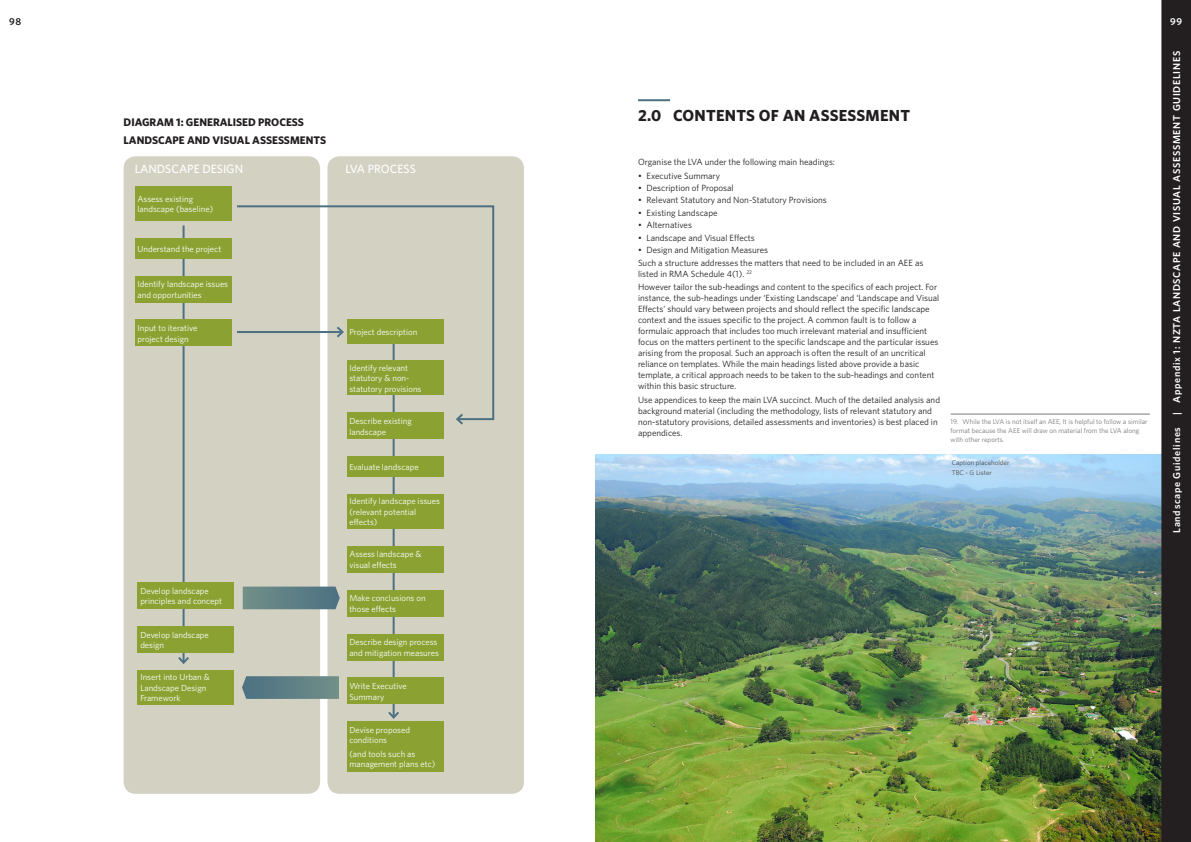
<style>
.page{position:relative;width:1191px;height:842px;background:#fff}
.page>*{position:absolute;margin:0;border:0;box-sizing:border-box;transform-origin:0 0}
.heading_title_number{font:700 16px "Whitney";letter-spacing:.015em;color:#231f20}
.Body_Subhead_02{font:500 12px "Whitney";color:#fff}
.Body_Subhead_01{font:700 11px "Whitney";color:#231f20}
.t1{font:600 10px "Whitney";letter-spacing:.07em;color:#fff}
.t2{font:600 10px "Whitney";color:#231f20}
.Body{font:9px/11px "Whitney";color:#231f20}
.Body_Bullets_01{font:9px "Whitney";color:#231f20}
.Graph_body_text{font:8.8px/10.5px "Whitney";color:#fff}
.t3{font:7px/9px "Whitney";color:#76787b}
.Image_caption{font:6.9px "Whitney";color:#4b4c4d}
</style>
<div class="page">
<hr style="left:638px;top:99px;width:32px;height:2px;background:#4d7182">
<img style="left:595px;top:454px;width:566px;height:388px">
<svg style="left:1161px;top:0;width:30px;height:842px;background:#2f2c2c"></svg>
<div style="left:327px;top:156px;width:197px;height:638px;background:#d2d1c2;border-radius:12px"></div>
<div style="left:124px;top:156px;width:196px;height:638px;background:#d2d1c2;border-radius:12px"></div>
<svg style="left:243px;top:587px;width:97px;height:22px;background:#618186"></svg>
<svg style="left:242px;top:676px;width:97px;height:23px;background:#628287"></svg>
<hr style="left:393px;top:326px;width:2px;height:391px;background:#4d7182">
<svg style="left:388px;top:709px;width:11px;height:10px"></svg>
<hr style="left:183px;top:225px;width:2px;height:438px;background:#4d7182">
<svg style="left:178px;top:655px;width:11px;height:9px"></svg>
<div style="left:135px;top:186px;width:97px;height:35px;background:#8ba233"></div>
<div style="left:135px;top:238px;width:97px;height:21px;background:#8ba233"></div>
<div style="left:135px;top:276px;width:97px;height:26px;background:#8ba233"></div>
<div style="left:135px;top:319px;width:97px;height:27px;background:#8ba233"></div>
<div style="left:137px;top:582px;width:97px;height:27px;background:#8ba233"></div>
<div style="left:137px;top:626px;width:97px;height:27px;background:#8ba233"></div>
<div style="left:137px;top:670px;width:97px;height:34px;background:#8ba233"></div>
<div style="left:346px;top:412px;width:97px;height:27px;background:#8ba233"></div>
<div style="left:346px;top:456px;width:97px;height:21px;background:#8ba233"></div>
<div style="left:346px;top:494px;width:97px;height:35px;background:#8ba233"></div>
<div style="left:346px;top:546px;width:97px;height:27px;background:#8ba233"></div>
<div style="left:346px;top:590px;width:97px;height:27px;background:#8ba233"></div>
<div style="left:346px;top:634px;width:97px;height:26px;background:#8ba233"></div>
<div style="left:346px;top:677px;width:97px;height:27px;background:#8ba233"></div>
<div style="left:346px;top:721px;width:97px;height:50px;background:#8ba233"></div>
<svg style="left:237px;top:204px;width:258px;height:217px"></svg>
<svg style="left:454px;top:412px;width:11px;height:13px"></svg>
<hr style="left:237px;top:331px;width:105px;height:2px;background:#4d7182">
<svg style="left:334px;top:324px;width:11px;height:16px"></svg>
<hr style="left:950px;top:414px;width:199px;height:1px;background:#76787b">
<p class="t2" style="left:9px;top:15px;width:14px">98</p>
<p class="t1" style="left:1170px;top:15px;width:14px">99</p>
<p class="Body_Subhead_01" style="left:124px;top:115px;width:182px">DIAGRAM 1: GENERALISED PROCESS</p>
<p class="Body_Subhead_01" style="left:124px;top:133px;width:204px">LANDSCAPE AND VISUAL ASSESSMENTS</p>
<p class="Body_Subhead_02" style="left:135px;top:162px;width:110px">LANDSCAPE DESIGN</p>
<p class="Body_Subhead_02" style="left:345px;top:162px;width:72px">LVA PROCESS</p>
<p class="Graph_body_text" style="left:137px;top:193px;width:77px">Assess existing landscape (baseline)</p>
<p class="Graph_body_text" style="left:137px;top:243px;width:85px">Understand the project</p>
<p class="Graph_body_text" style="left:137px;top:279px;width:92px">Identify landscape issues and opportunities</p>
<p class="Graph_body_text" style="left:137px;top:323px;width:61px">Input to iterative project design</p>
<p class="Graph_body_text" style="left:140px;top:585px;width:83px">Develop landscape principles and concept</p>
<p class="Graph_body_text" style="left:140px;top:629px;width:70px">Develop landscape design</p>
<p class="Graph_body_text" style="left:140px;top:672px;width:71px">Insert into Urban &amp;<br>Landscape Design<br>Framework</p>
<p class="Graph_body_text" style="left:349px;top:327px;width:69px">Project description</p>
<p class="Graph_body_text" style="left:349px;top:362px;width:74px">Identify relevant statutory &amp; non&shy;statutory provisions</p>
<p class="Graph_body_text" style="left:349px;top:416px;width:64px">Describe existing landscape</p>
<p class="Graph_body_text" style="left:349px;top:462px;width:71px">Evaluate landscape</p>
<p class="Graph_body_text" style="left:349px;top:496px;width:92px">Identify landscape issues (relevant potential effects)</p>
<p class="Graph_body_text" style="left:349px;top:549px;width:74px">Assess landscape &amp; visual effects</p>
<p class="Graph_body_text" style="left:349px;top:593px;width:78px">Make conclusions on those effects</p>
<p class="Graph_body_text" style="left:349px;top:637px;width:91px">Describe design process and mitigation measures</p>
<p class="Graph_body_text" style="left:349px;top:681px;width:59px">Write Executive<br>Summary</p>
<p class="Graph_body_text" style="left:349px;top:724px;width:62px">Devise proposed conditions</p>
<p class="Graph_body_text" style="left:349px;top:748px;width:87px">(and tools such as management plans etc)</p>
<p class="heading_title_number" style="left:638px;top:105px;width:274px">2.0 CONTENTS OF AN ASSESSMENT</p>
<p class="Body" style="left:638px;top:156px;width:198px">Organise the LVA under the following main headings:</p>
<p class="Body_Bullets_01" style="left:638px;top:170px;width:83px">• Executive Summary</p>
<p class="Body_Bullets_01" style="left:638px;top:182px;width:97px">• Description of Proposal</p>
<p class="Body_Bullets_01" style="left:638px;top:195px;width:190px">• Relevant Statutory and Non-Statutory Provisions</p>
<p class="Body_Bullets_01" style="left:638px;top:207px;width:81px">• Existing Landscape</p>
<p class="Body_Bullets_01" style="left:638px;top:220px;width:55px">• Alternatives</p>
<p class="Body_Bullets_01" style="left:638px;top:232px;width:118px">• Landscape and Visual Effects</p>
<p class="Body_Bullets_01" style="left:638px;top:244px;width:132px">• Design and Mitigation Measures</p>
<p class="Body" style="left:638px;top:257px;width:287px">Such a structure addresses the matters that need to be included in an AEE as listed in RMA Schedule 4(1). <sup>22</sup></p>
<p class="Body" style="left:638px;top:282px;width:303px">However tailor the sub-headings and content to the specifics of each project. For instance, the sub-headings under ‘Existing Landscape’ and ‘Landscape and Visual Effects’ should vary between projects and should reflect the specific landscape context and the issues specific to the project. A common fault is to follow a formulaic approach that includes too much irrelevant material and insufficient focus on the matters pertinent to the specific landscape and the particular issues arising from the proposal. Such an approach is often the result of an uncritical reliance on templates. While the main headings listed above provide a basic template, a critical approach needs to be taken to the sub-headings and content within this basic structure.</p>
<p class="Body" style="left:638px;top:394px;width:303px">Use appendices to keep the main LVA succinct. Much of the detailed analysis and background material (including the methodology, lists of relevant statutory and non-statutory provisions, detailed assessments and inventories) is best placed in appendices.</p>
<p class="t3" style="left:950px;top:417px;width:198px">19. While the LVA is not itself an AEE, It is helpful to follow a similar format because the AEE will draw on material from the LVA along with other reports.</p>
<p class="Image_caption" style="left:951px;top:458px;width:59px">Caption placeholder</p>
<p class="Image_caption" style="left:951px;top:468px;width:42px">TBC - G Lister</p>
<p class="t1" style="left:1170px;top:533px;width:483px;rotate:-90deg">Landscape Guidelines | Appendix 1: NZTA LANDSCAPE AND VISUAL ASSESSMENT GUIDELINES</p>
</div>
